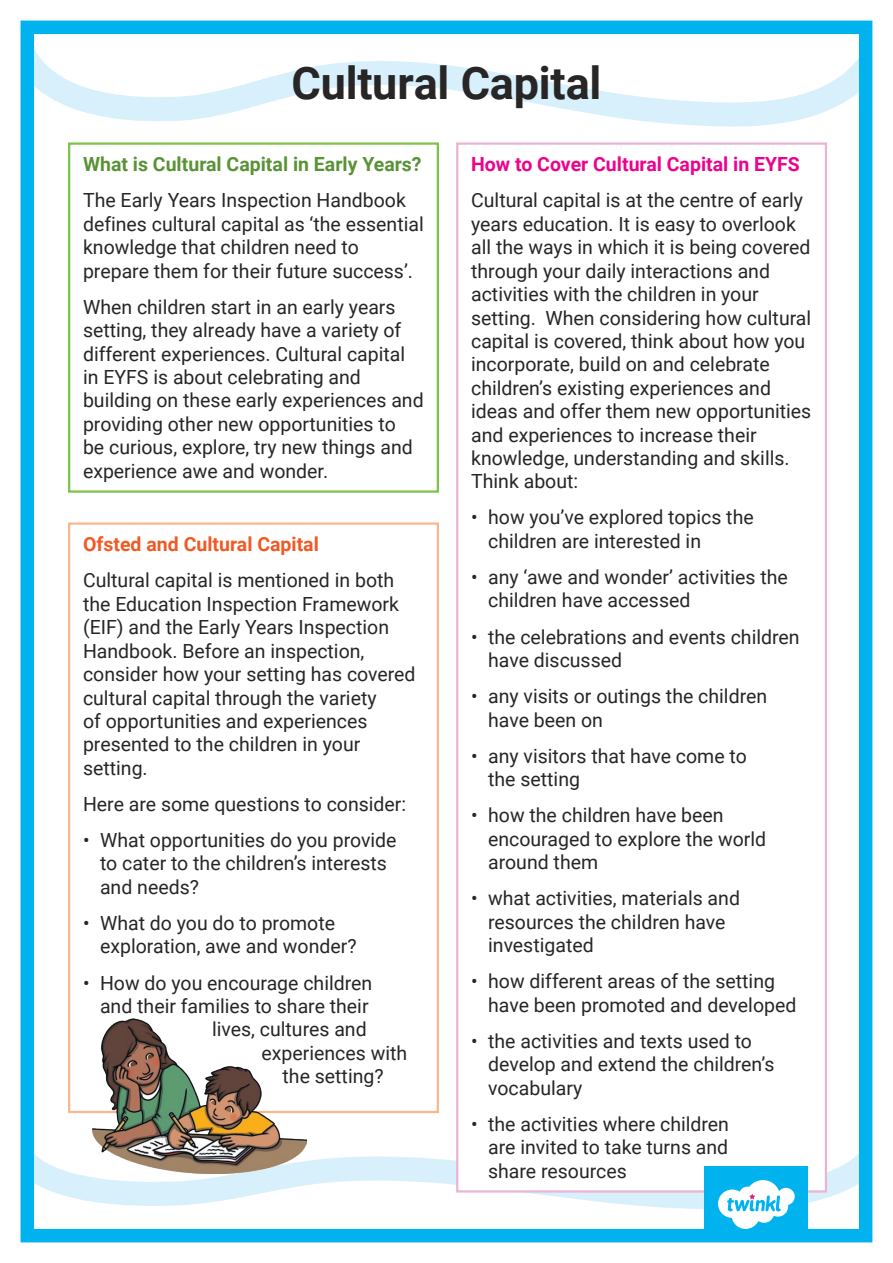
<style>
.page{position:relative;width:893px;height:1263px;background:#fff}
.page>*{position:absolute;margin:0;border:0;box-sizing:border-box;transform-origin:0 0}
.t1{font:700 45px "Roboto";letter-spacing:-.005em;color:#282526}
.KS1_Body_Copy{font:19.5px/23.4px "Roboto";color:#282526}
.KS1_Body_Copy-2{font:700 19.5px "Roboto";color:#5a9236}
.KS1_Body_Copy-3{font:700 19.5px "Roboto";color:#ed028c}
.KS1_Body_Copy-4{font:700 19.5px "Roboto";color:#f15924}
</style>
<div class="page">
<svg style="left:20px;top:23px;width:853px;height:118px"></svg>
<svg style="left:20px;top:1123px;width:853px;height:100px"></svg>
<div style="left:68px;top:142px;width:371px;height:351px;border:2px solid #7dc34a"></div>
<div style="left:68px;top:522px;width:371px;height:591px;border:2px solid #fab78f"></div>
<div style="left:457px;top:144px;width:369px;height:1047px;background:#fff"></div>
<div style="left:456px;top:142px;width:371px;height:1050px;border:2px solid #eab4d2"></div>
<img style="left:93px;top:1019px;width:213px;height:154px">
<div style="left:872px;top:54px;width:21px;height:41px;background:#fff"></div>
<div style="left:872px;top:1149px;width:21px;height:40px;background:#fff"></div>
<div style="left:0;top:50px;width:21px;height:40px;background:#fff"></div>
<div style="left:0;top:1146px;width:21px;height:41px;background:#fff"></div>
<div style="left:21px;top:21px;width:851px;height:1221px;border:14px solid #00b3ef"></div>
<div style="left:705px;top:1166px;width:103px;height:76px;background:#00b3ef"></div>
<svg style="left:718px;top:1180px;width:77px;height:49px"></svg>
<p class="t1" style="left:291px;top:51px;width:312px">Cultural Capital</p>
<p class="KS1_Body_Copy-2" style="left:83px;top:151px;width:340px">What is Cultural Capital in Early Years?</p>
<p class="KS1_Body_Copy" style="left:83px;top:188px;width:342px">The Early Years Inspection Handbook defines cultural capital as ‘the essential knowledge that children need to prepare them for their future success’.</p>
<p class="KS1_Body_Copy" style="left:83px;top:294px;width:342px">When children start in an early years setting, they already have a variety of different experiences. Cultural capital in EYFS is about celebrating and building on these early experiences and providing other new opportunities to<br>be curious, explore, try new things and experience awe and wonder.</p>
<p class="KS1_Body_Copy-4" style="left:83px;top:531px;width:237px">Ofsted and Cultural Capital</p>
<p class="KS1_Body_Copy" style="left:83px;top:568px;width:334px">Cultural capital is mentioned in both the Education Inspection Framework (EIF) and the Early Years Inspection<br>Handbook. Before an inspection, consider how your setting has covered cultural capital through the variety<br>of opportunities and experiences presented to the children in your setting.</p>
<p class="KS1_Body_Copy" style="left:83px;top:791px;width:325px">Here are some questions to consider:</p>
<p class="KS1_Body_Copy" style="left:100px;top:828px;width:298px;text-indent:-17px">• What opportunities do you provide to cater to the children’s interests and needs?</p>
<p class="KS1_Body_Copy" style="left:100px;top:911px;width:258px;text-indent:-17px">• What do you do to promote exploration, awe and wonder?</p>
<p class="KS1_Body_Copy" style="left:83px;top:970px;width:291px">• How do you encourage children</p>
<p class="KS1_Body_Copy" style="left:100px;top:993px;width:270px">and their families to share their</p>
<p class="KS1_Body_Copy" style="left:212px;top:1017px;width:156px">lives, cultures and</p>
<p class="KS1_Body_Copy" style="left:262px;top:1040px;width:147px">experiences with</p>
<p class="KS1_Body_Copy" style="left:283px;top:1064px;width:103px">the setting?</p>
<p class="KS1_Body_Copy-3" style="left:471px;top:151px;width:330px">How to Cover Cultural Capital in EYFS</p>
<p class="KS1_Body_Copy" style="left:471px;top:188px;width:342px">Cultural capital is at the centre of early years education. It is easy to overlook all the ways in which it is being covered through your daily interactions and activities with the children in your setting. When considering how cultural capital is covered, think about how you incorporate, build on and celebrate children’s existing experiences and ideas and offer them new opportunities and experiences to increase their knowledge, understanding and skills.<br>Think about:</p>
<p class="KS1_Body_Copy" style="left:488px;top:505px;width:267px;text-indent:-17px">• how you’ve explored topics the children are interested in</p>
<p class="KS1_Body_Copy" style="left:488px;top:565px;width:301px;text-indent:-17px">• any ‘awe and wonder’ activities the children have accessed</p>
<p class="KS1_Body_Copy" style="left:488px;top:624px;width:313px;text-indent:-17px">• the celebrations and events children have discussed</p>
<p class="KS1_Body_Copy" style="left:488px;top:684px;width:280px;text-indent:-17px">• any visits or outings the children have been on</p>
<p class="KS1_Body_Copy" style="left:488px;top:743px;width:260px;text-indent:-17px">• any visitors that have come to the setting</p>
<p class="KS1_Body_Copy" style="left:488px;top:803px;width:279px;text-indent:-17px">• how the children have been encouraged to explore the world around them</p>
<p class="KS1_Body_Copy" style="left:488px;top:886px;width:253px;text-indent:-17px">• what activities, materials and resources the children have investigated</p>
<p class="KS1_Body_Copy" style="left:488px;top:969px;width:310px;text-indent:-17px">• how different areas of the setting have been promoted and developed</p>
<p class="KS1_Body_Copy" style="left:488px;top:1028px;width:288px;text-indent:-17px">• the activities and texts used to develop and extend the children’s vocabulary</p>
<p class="KS1_Body_Copy" style="left:488px;top:1111px;width:242px;text-align:justify;text-indent:-17px">• the activities where children are invited to take turns and share resources</p>
</div>
